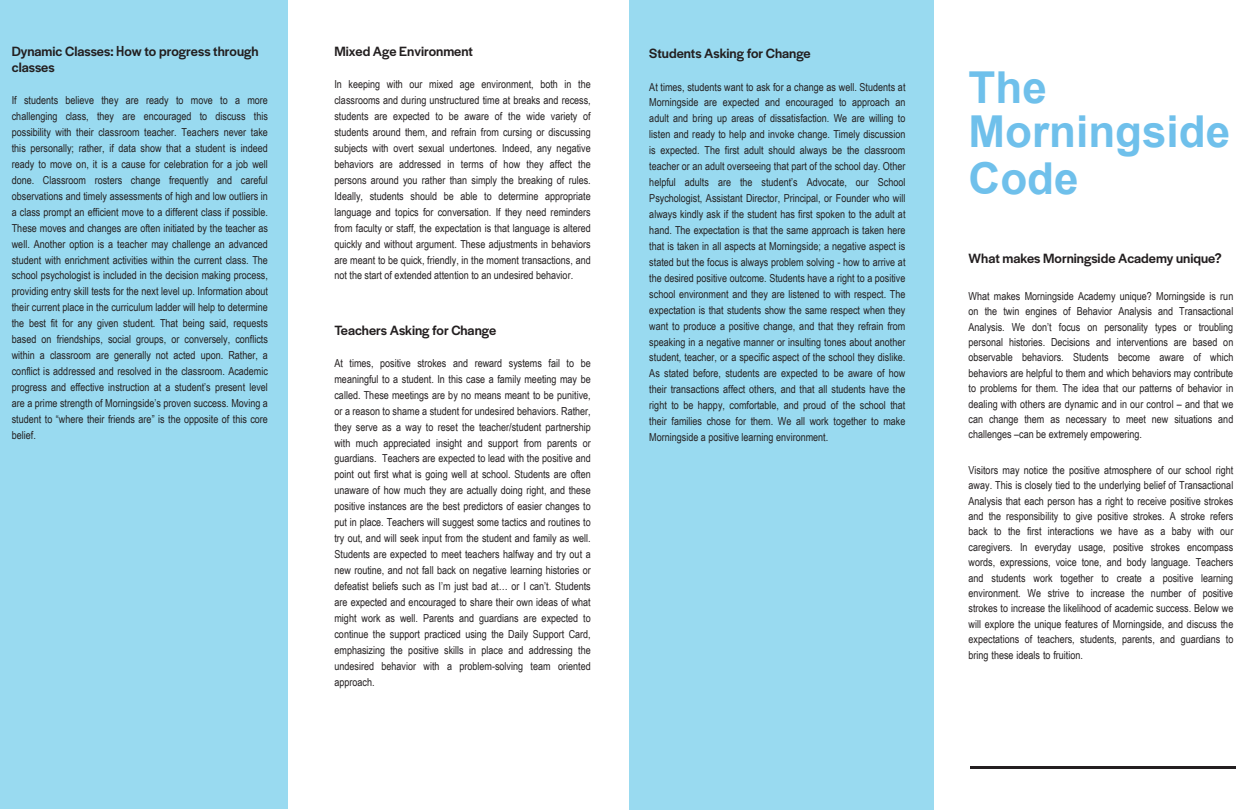
<style>
.page{position:relative;width:1242px;height:810px;background:#fff}
.page>*{position:absolute;margin:0;border:0;box-sizing:border-box;transform-origin:0 0}
.t1{font:700 44px/45.6px "Arial";color:#6fc0eb}
.t2{font:500 14px/15.9px "Halyard Display";color:#231f20}
.t3{font:11px/15.9px "Arial Narrow";color:#231f20;text-align:justify}
.s1{font-family:"Arial Narrow";font-weight:700}
</style>
<div class="page">
<div style="left:629px;top:0;width:305px;height:810px;background:#99daf0"></div>
<div style="left:0;top:0;width:288px;height:809px;background:#99daf0"></div>
<hr style="left:971px;top:767px;width:265px;height:2px;background:#231f20">
<p class="t2" style="left:12px;top:43px;width:248px">Dynamic Classes: <span class="s1">H</span>ow to progress through classes</p>
<p class="t3" style="left:12px;top:92px;width:258px">If students believe they are ready to move to a more challenging class, they are encouraged to discuss this possibility with their classroom teacher. Teachers never take this personally; rather, if data show that a student is indeed ready to move on, it is a cause for celebration for a job well done. Classroom rosters change frequently and careful observations and timely assessments of high and low outliers in a class prompt an efficient move to a different class if possible.<br>These moves and changes are often initiated by the teacher as well. Another option is a teacher may challenge an advanced student with enrichment activities within the current class. The school psychologist is included in the decision making process, providing entry skill tests for the next level up. Information about their current place in the curriculum ladder will help to determine the best fit for any given student. That being said, requests based on friendships, social groups, or conversely, conflicts within a classroom are generally not acted upon. Rather, a conflict is addressed and resolved in the classroom. Academic progress and effective instruction at a student’s present level are a prime strength of Morningside’s proven success. Moving a student to “where their friends are” is the opposite of this core belief.</p>
<p class="t2" style="left:334px;top:43px;width:140px">Mixed Age Environment</p>
<p class="t3" style="left:334px;top:76px;width:258px">In keeping with our mixed age environment, both in the classrooms and during unstructured time at breaks and recess, students are expected to be aware of the wide variety of students around them, and refrain from cursing or discussing subjects with overt sexual undertones. Indeed, any negative behaviors are addressed in terms of how they affect the persons around you rather than simply the breaking of rules.<br>Ideally, students should be able to determine appropriate language and topics for conversation. If they need reminders from faculty or staff, the expectation is that language is altered quickly and without argument. These adjustments in behaviors are meant to be quick, friendly, in the moment transactions, and not the start of extended attention to an undesired behavior.</p>
<p class="t2" style="left:334px;top:322px;width:163px">Teachers Asking for Change</p>
<p class="t3" style="left:334px;top:355px;width:258px">At times, positive strokes and reward systems fail to be meaningful to a student. In this case a family meeting may be called. These meetings are by no means meant to be punitive, or a reason to shame a student for undesired behaviors. Rather, they serve as a way to reset the teacher/student partnership with much appreciated insight and support from parents or guardians. Teachers are expected to lead with the positive and point out first what is going well at school. Students are often unaware of how much they are actually doing right, and these positive instances are the best predictors of easier changes to put in place. Teachers will suggest some tactics and routines to try out, and will seek input from the student and family as well.<br>Students are expected to meet teachers halfway and try out a new routine, and not fall back on negative learning histories or defeatist beliefs such as I’m just bad at… or I can’t. Students are expected and encouraged to share their own ideas of what might work as well. Parents and guardians are expected to continue the support practiced using the Daily Support Card, emphasizing the positive skills in place and addressing the undesired behavior with a problem-solving team oriented approach.</p>
<p class="t2" style="left:649px;top:45px;width:163px">Students Asking for Change</p>
<p class="t3" style="left:649px;top:78px;width:258px">At times, students want to ask for a change as well. Students at Morningside are expected and encouraged to approach an adult and bring up areas of dissatisfaction. We are willing to listen and ready to help and invoke change. Timely discussion is expected. The first adult should always be the classroom teacher or an adult overseeing that part of the school day. Other helpful adults are the student’s Advocate, our School Psychologist, Assistant Director, Principal, or Founder who will always kindly ask if the student has first spoken to the adult at hand. The expectation is that the same approach is taken here that is taken in all aspects at Morningside; a negative aspect is stated but the focus is always problem solving - how to arrive at the desired positive outcome. Students have a right to a positive school environment and they are listened to with respect. The expectation is that students show the same respect when they want to produce a positive change, and that they refrain from speaking in a negative manner or insulting tones about another student, teacher, or a specific aspect of the school they dislike.<br>As stated before, students are expected to be aware of how their transactions affect others, and that all students have the right to be happy, comfortable, and proud of the school that their families chose for them. We all work together to make Morningside a positive learning environment.</p>
<h1 class="t1" style="left:969px;top:66px;width:263px">The<br>Morningside<br>Code</h1>
<p class="t2" style="left:969px;top:250px;width:255px">What makes Morningside Academy unique?</p>
<p class="t3" style="left:969px;top:288px;width:266px;line-height:15.4px">What makes Morningside Academy unique? Morningside is run on the twin engines of Behavior Analysis and Transactional Analysis. We don’t focus on personality types or troubling personal histories. Decisions and interventions are based on observable behaviors. Students become aware of which behaviors are helpful to them and which behaviors may contribute to problems for them. The idea that our patterns of behavior in dealing with others are dynamic and in our control – and that we can change them as necessary to meet new situations and challenges –can be extremely empowering.</p>
<p class="t3" style="left:969px;top:462px;width:266px;line-height:15.4px">Visitors may notice the positive atmosphere of our school right away. This is closely tied to the underlying belief of Transactional Analysis that each person has a right to receive positive strokes and the responsibility to give positive strokes. A stroke refers back to the first interactions we have as a baby with our caregivers. In everyday usage, positive strokes encompass words, expressions, voice tone, and body language. Teachers and students work together to create a positive learning environment. We strive to increase the number of positive strokes to increase the likelihood of academic success. Below we will explore the unique features of Morningside, and discuss the expectations of teachers, students, parents, and guardians to bring these ideals to fruition.</p>
</div>
